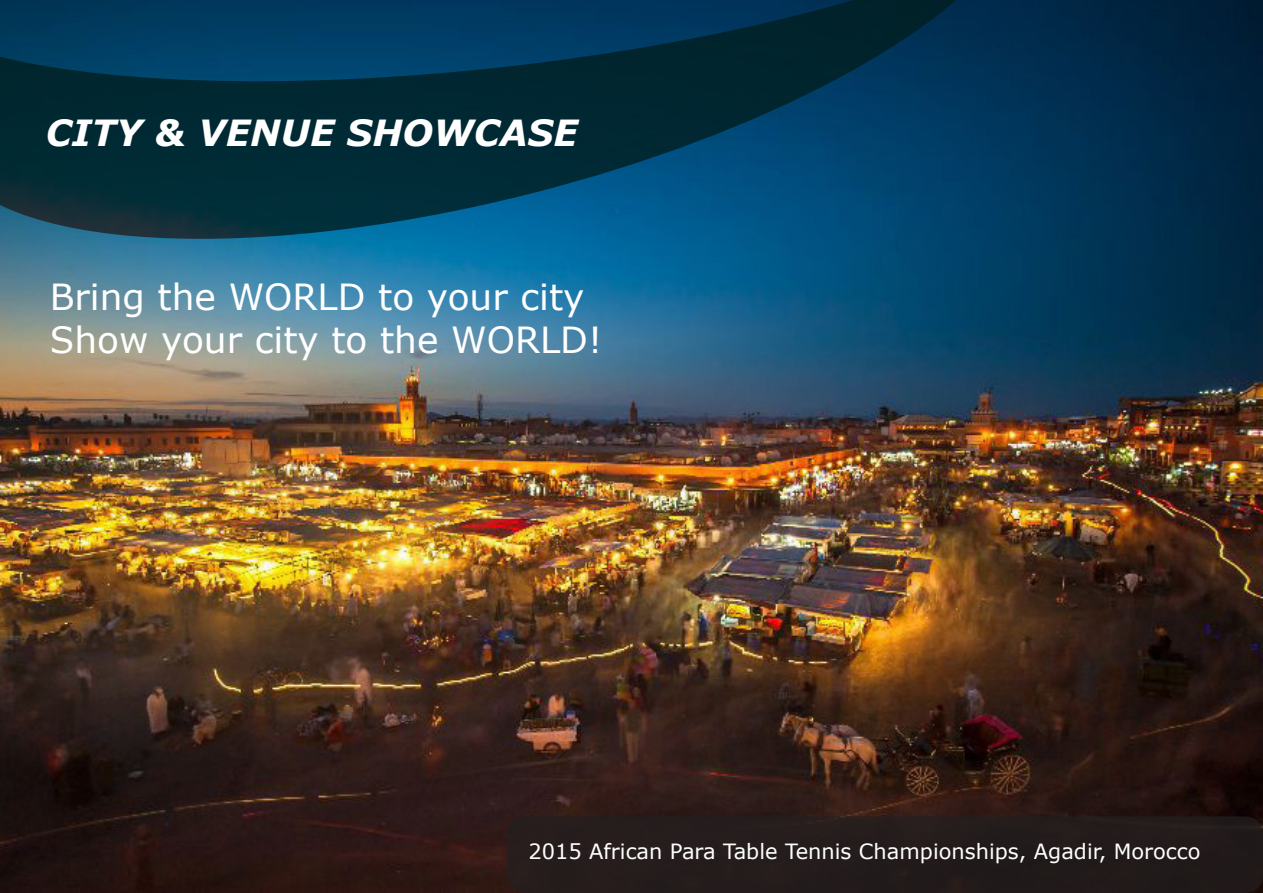
<style>
.page{position:relative;width:1263px;height:893px;background:#fff}
.page>*{position:absolute;margin:0;border:0;box-sizing:border-box;transform-origin:0 0}
.t1{font:36px "Verdana";color:#fff}
.t2{font:italic 700 36px "Verdana";color:#fff}
.t3{font:21px "Verdana";color:#fff}
</style>
<div class="page">
<img style="left:0;top:0;width:1263px;height:893px">
<svg style="left:0;top:0;width:1010px;height:269px;background:#033d59"></svg>
<div style="left:507px;top:816px;width:756px;height:77px;background:#231f20;border-radius:18px"></div>
<p class="t2" style="left:46px;top:107px;width:534px">CITY &amp; VENUE SHOWCASE</p>
<p class="t1" style="left:50px;top:272px;width:536px">Bring the WORLD to your city</p>
<p class="t1" style="left:50px;top:315px;width:554px">Show your city to the WORLD!</p>
<p class="t3" style="left:528px;top:837px;width:674px">2015 African Para Table Tennis Championships, Agadir, Morocco</p>
</div>
